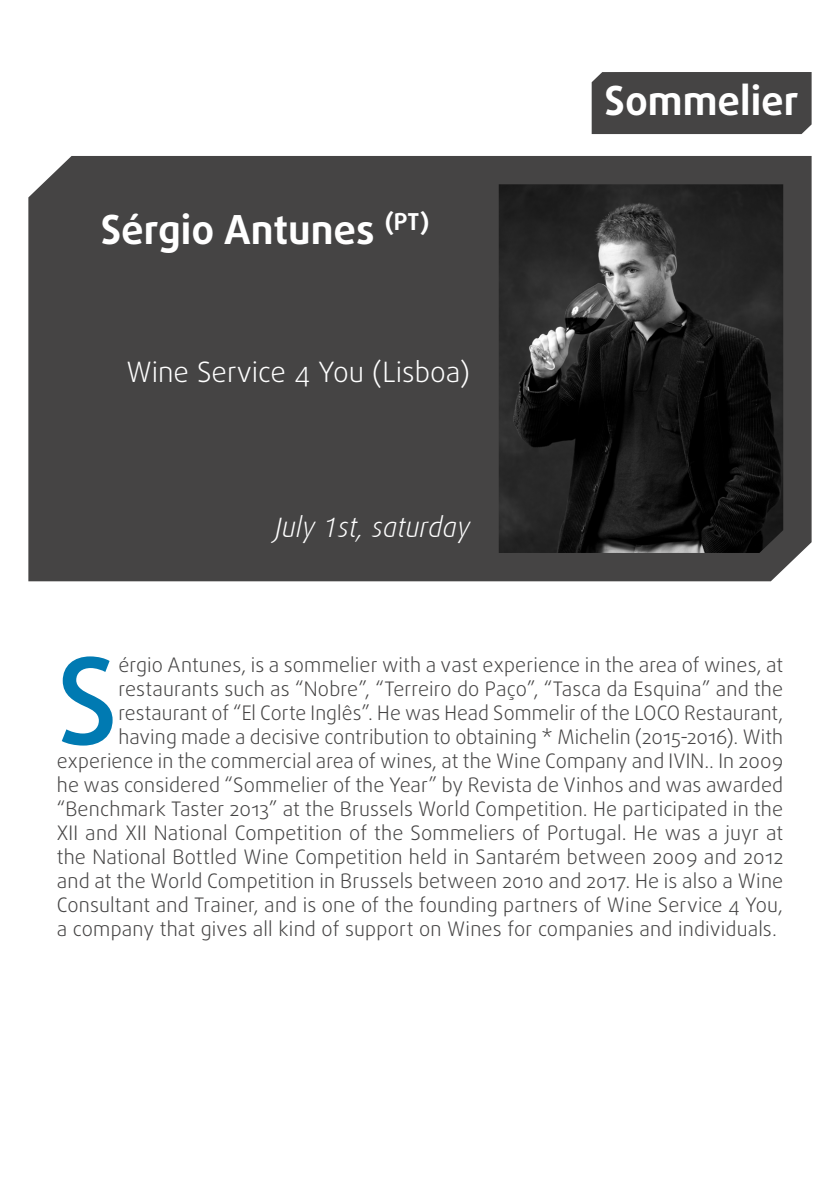
<style>
.page{position:relative;width:840px;height:1191px;background:#fff}
.page>*{position:absolute;margin:0;border:0;box-sizing:border-box;transform-origin:0 0}
.t1{font:500 119.4px "Daxline Pro";color:#007ab2}
.t2{font:700 40px "Daxline Pro";color:#fff}
.t3{font:300 28px "Daxline Pro";color:#fff}
.t4{font:italic 300 28px "Dax";color:#fff}
.t5{font:300 20px "Daxline Pro";letter-spacing:.005em;color:#454444}
</style>
<div class="page">
<div style="left:28px;top:156px;width:783px;height:425px;background:#454444"></div>
<div style="left:591px;top:72px;width:220px;height:62px;background:#454444"></div>
<img style="left:498px;top:184px;width:284px;height:369px">
<h2 class="t2" style="left:101px;top:203px;width:330px">Sérgio Antunes <sup>(PT)</sup></h2>
<h3 class="t3" style="left:126px;top:353px;width:345px">Wine Service 4 You (Lisboa)</h3>
<h3 class="t4" style="left:275px;top:512px;width:197px">July 1st, saturday</h3>
<h2 class="t2" style="left:604px;top:75px;width:196px">Sommelier</h2>
<h1 class="t1" style="left:57px;top:622px;width:63px">S</h1>
<p class="t5" style="left:118px;top:652px;width:666px">érgio Antunes, is a sommelier with a vast experience in the area of wines, at</p>
<p class="t5" style="left:118px;top:676px;width:666px">restaurants such as “Nobre”, “Terreiro do Paço”, “Tasca da Esquina” and the</p>
<p class="t5" style="left:118px;top:700px;width:666px">restaurant of “El Corte Inglês”. He was Head Sommelir of the LOCO Restaurant,</p>
<p class="t5" style="left:118px;top:724px;width:666px">having made a decisive contribution to obtaining * Michelin (2015-2016). With</p>
<p class="t5" style="left:57px;top:748px;width:727px">experience in the commercial area of wines, at the Wine Company and IVIN.. In 2009</p>
<p class="t5" style="left:57px;top:772px;width:727px">he was considered “Sommelier of the Year” by Revista de Vinhos and was awarded</p>
<p class="t5" style="left:57px;top:796px;width:727px">“Benchmark Taster 2013” at the Brussels World Competition. He participated in the</p>
<p class="t5" style="left:57px;top:820px;width:727px">XII and XII National Competition of the Sommeliers of Portugal. He was a juyr at</p>
<p class="t5" style="left:57px;top:844px;width:727px">the National Bottled Wine Competition held in Santarém between 2009 and 2012</p>
<p class="t5" style="left:57px;top:868px;width:727px">and at the World Competition in Brussels between 2010 and 2017. He is also a Wine</p>
<p class="t5" style="left:57px;top:892px;width:727px">Consultant and Trainer, and is one of the founding partners of Wine Service 4 You,</p>
<p class="t5" style="left:57px;top:916px;width:721px">a company that gives all kind of support on Wines for companies and individuals.</p>
</div>
